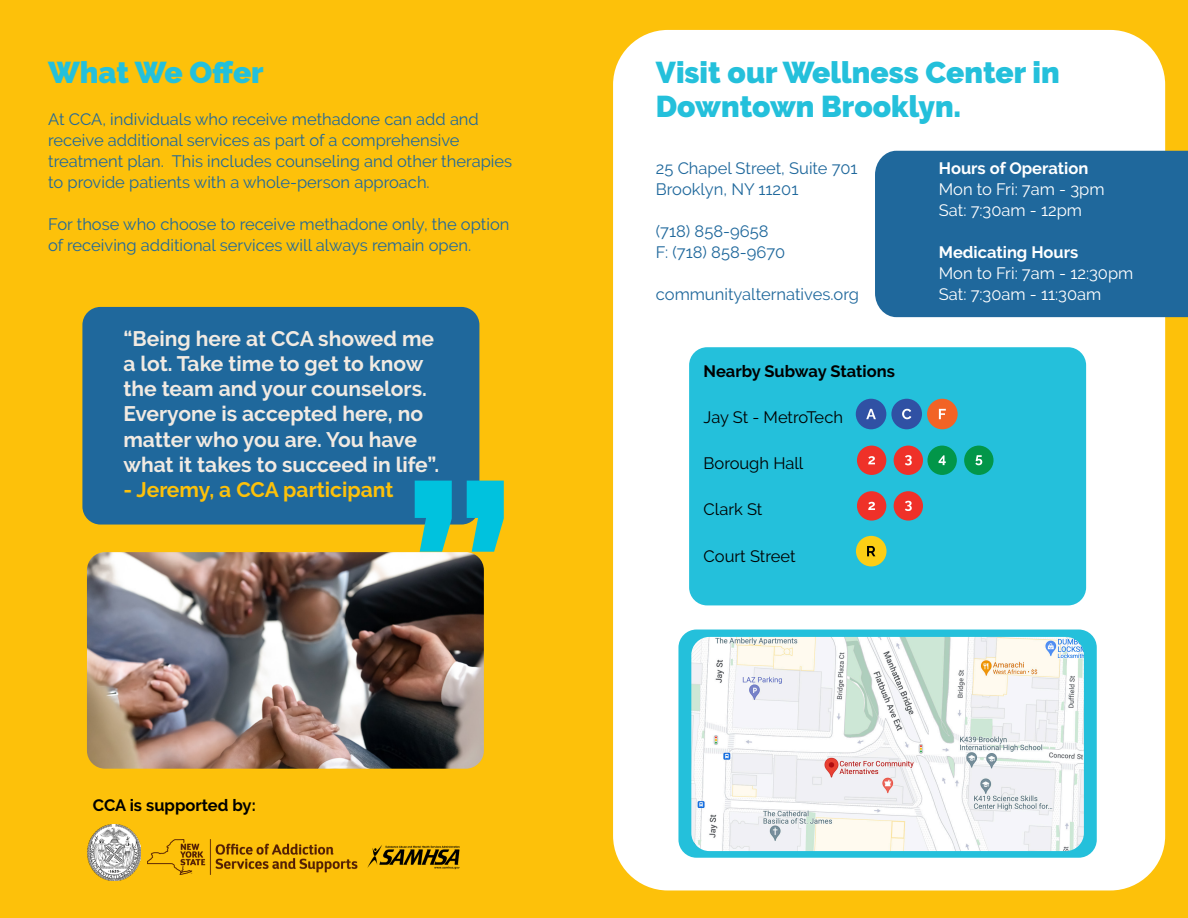
<style>
.page{position:relative;width:1188px;height:918px;background:#fdc10a}
.page>*{position:absolute;margin:0;border:0;box-sizing:border-box;transform-origin:0 0}
.t1{font:900 30px/34.5px "Raleway";color:#24c0db}
.t2{font:700 21px/25.2px "Raleway";color:#f1eae2}
.t3{font:700 21px "Raleway";color:#fdc10a}
.t4{font:16.5px/21px "Raleway";color:#1f689c}
.t5{font:16.5px/21px "Raleway";color:#fff}
.t6{font:16.5px "Raleway";color:#000}
.t7{font:700 16.5px "Raleway";color:#000}
.t8{font:700 16.5px "Raleway";color:#fff}
</style>
<div class="page">
<div style="left:613px;top:30px;width:552px;height:860px;background:#fff;border-radius:55px"></div>
<img style="left:87px;top:552px;width:397px;height:217px">
<div style="left:689px;top:347px;width:397px;height:258px;background:#24c0db;border-radius:18px"></div>
<div style="left:856px;top:399px;width:30px;height:30px;background:#3051a4;border-radius:50%"></div>
<svg style="left:866px;top:409px;width:10px;height:10px"></svg>
<div style="left:894px;top:446px;width:29px;height:29px;background:#ef3129;border-radius:50%"></div>
<svg style="left:905px;top:455px;width:7px;height:10px"></svg>
<div style="left:927px;top:446px;width:30px;height:29px;background:#029649;border-radius:50%"></div>
<svg style="left:939px;top:455px;width:7px;height:10px"></svg>
<div style="left:964px;top:446px;width:30px;height:29px;background:#029649;border-radius:50%"></div>
<svg style="left:975px;top:455px;width:7px;height:10px"></svg>
<div style="left:857px;top:446px;width:29px;height:29px;background:#ef3129;border-radius:50%"></div>
<svg style="left:868px;top:456px;width:7px;height:8px"></svg>
<div style="left:894px;top:491px;width:29px;height:30px;background:#ef3129;border-radius:50%"></div>
<svg style="left:905px;top:501px;width:7px;height:10px"></svg>
<div style="left:857px;top:491px;width:29px;height:30px;background:#ef3129;border-radius:50%"></div>
<svg style="left:868px;top:502px;width:7px;height:8px"></svg>
<div style="left:891px;top:399px;width:31px;height:30px;background:#3051a4;border-radius:50%"></div>
<svg style="left:902px;top:409px;width:9px;height:10px"></svg>
<div style="left:856px;top:536px;width:31px;height:30px;background:#fcce15;border-radius:50%"></div>
<svg style="left:867px;top:546px;width:8px;height:10px"></svg>
<div style="left:927px;top:399px;width:31px;height:30px;background:#f26325;border-radius:50%"></div>
<svg style="left:939px;top:409px;width:7px;height:10px"></svg>
<div style="left:875px;top:151px;width:313px;height:166px;background:#1f689c"></div>
<img style="left:88px;top:824px;width:52px;height:56px">
<img style="left:367px;top:845px;width:93px;height:25px">
<img style="left:148px;top:840px;width:210px;height:35px">
<div style="left:678px;top:630px;width:419px;height:228px;background:#24c0db;border-radius:18px"></div>
<img style="left:691px;top:599px;width:393px;height:292px">
<div style="left:82px;top:307px;width:397px;height:218px;background:#1f689c;border-radius:18px"></div>
<svg style="left:415px;top:481px;width:89px;height:71px"></svg>
<h1 class="t1" style="left:48px;top:55px;width:217px">What We Offer</h1>
<p class="t4" style="left:48px;top:108px;width:466px">At CCA, individuals who receive methadone can add and receive additional services as part of a comprehensive treatment plan. This includes counseling and other therapies to provide patients with a whole-person approach.</p>
<p class="t4" style="left:48px;top:213px;width:463px">For those who choose to receive methadone only, the option of receiving additional services will always remain open.</p>
<p class="t2" style="left:123px;top:326px;width:317px">“Being here at CCA showed me a lot. Take time to get to know the team and your counselors.<br>Everyone is accepted here, no matter who you are. You have what it takes to succeed in life”.</p>
<p class="t3" style="left:123px;top:478px;width:272px">- Jeremy, a CCA participant</p>
<p class="t7" style="left:93px;top:796px;width:164px">CCA is supported by:</p>
<h1 class="t1" style="left:656px;top:55px;width:405px">Visit our Wellness Center in<br>Downtown Brooklyn.</h1>
<p class="t4" style="left:656px;top:158px;width:203px">25 Chapel Street, Suite 701<br>Brooklyn, NY 11201</p>
<p class="t4" style="left:656px;top:221px;width:131px">(718) 858-9658<br>F: (718) 858-9670</p>
<p class="t4" style="left:656px;top:284px;width:205px">communityalternatives.org</p>
<p class="t7" style="left:704px;top:362px;width:193px">Nearby Subway Stations</p>
<p class="t6" style="left:704px;top:408px;width:141px">Jay St - MetroTech</p>
<p class="t6" style="left:704px;top:454px;width:101px">Borough Hall</p>
<p class="t6" style="left:704px;top:500px;width:60px">Clark St</p>
<p class="t6" style="left:704px;top:546px;width:94px">Court Street</p>
<p class="t8" style="left:939px;top:159px;width:151px">Hours of Operation</p>
<p class="t5" style="left:939px;top:179px;width:167px">Mon to Fri: 7am - 3pm<br>Sat: 7:30am - 12pm</p>
<p class="t8" style="left:939px;top:243px;width:141px">Medicating Hours</p>
<p class="t5" style="left:939px;top:263px;width:196px">Mon to Fri: 7am - 12:30pm<br>Sat: 7:30am - 11:30am</p>
</div>
